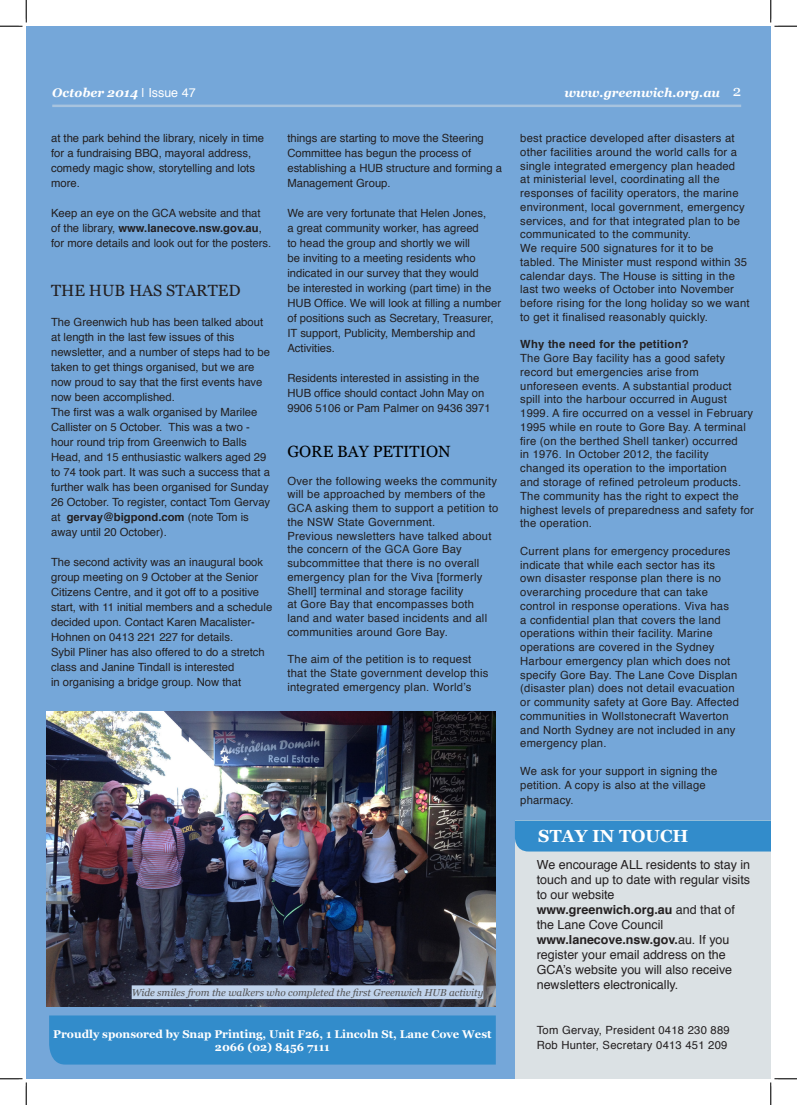
<style>
.page{position:relative;width:797px;height:1105px;background:#fff}
.page>*{position:absolute;margin:0;border:0;box-sizing:border-box;transform-origin:0 0}
.Based_to_gridline{font:700 17.5px "Georgia";color:#fff}
.t1{font:16.25px "Georgia";color:#231f20}
.t2{font:16.25px "Georgia";color:#000}
.t3{font:12.5px/15px "Helvetica";color:#231f20}
.t4{font:italic 700 12.5px "Georgia";color:#fff}
.t5{font:11.25px/13.8px "Helvetica";letter-spacing:.02em;color:#231f20}
.t6{font:11.25px/15px "Helvetica";color:#231f20}
.Based_to_gridline-2{font:700 11.25px/13.5px "Georgia";color:#fff;text-align:center}
.t7{font:700 11.25px "Helvetica";letter-spacing:.02em;color:#231f20}
.t8{font:italic 10px "Georgia";color:#535355}
.s1{font-family:"Helvetica";font-weight:400;font-style:normal}
.s2{font-weight:400;font-style:normal;font-size:15px}
.s3{font-weight:700}
</style>
<div class="page">
<div style="left:26px;top:26px;width:744px;height:1053px;background:#75a7d9"></div>
<hr style="left:52px;top:105px;width:689px;height:2px;background:#dbe1e4">
<div style="left:515px;top:820px;width:255px;height:259px;background:#dbe1e4"></div>
<div style="left:515px;top:820px;width:255px;height:31px;background:#328ccb"></div>
<div style="left:49px;top:1015px;width:447px;height:49px;background:#328ccb"></div>
<img style="left:46px;top:712px;width:450px;height:295px">
<div style="left:132px;top:985px;width:351px;height:14px;background:#c0d3ec"></div>
<svg style="left:0;top:0;width:27px;height:27px"></svg>
<svg style="left:0;top:1078px;width:27px;height:27px"></svg>
<svg style="left:770px;top:0;width:27px;height:27px"></svg>
<svg style="left:770px;top:1078px;width:27px;height:27px"></svg>
<p class="t4" style="left:52px;top:85px;width:145px">October 2014 <span class="s1">| Issue 47</span></p>
<p class="t4" style="left:564px;top:84px;width:178px">www.greenwich.org.au <span class="s2">2</span></p>
<p class="t6" style="left:51px;top:131px;width:215px">at the park behind the library, nicely in time for a fundraising BBQ, mayoral address, comedy magic show, storytelling and lots more.</p>
<p class="t6" style="left:51px;top:206px;width:222px">Keep an eye on the GCA website and that of the library, <span class="s3">www.lanecove.nsw.gov.au</span>, for more details and look out for the posters.</p>
<p class="t1" style="left:51px;top:281px;width:191px">THE HUB HAS STARTED</p>
<p class="t6" style="left:51px;top:315px;width:220px">The Greenwich hub has been talked about at length in the last few issues of this newsletter, and a number of steps had to be taken to get things organised, but we are now proud to say that the first events have now been accomplished.</p>
<p class="t6" style="left:51px;top:405px;width:221px">The first was a walk organised by Marilee Callister on 5 October. This was a two - hour round trip from Greenwich to Balls Head, and 15 enthusiastic walkers aged 29 to 74 took part. It was such a success that a further walk has been organised for Sunday 26 October. To register, contact Tom Gervay at <span class="s3">gervay@bigpond.com</span> (note Tom is away until 20 October).</p>
<p class="t6" style="left:51px;top:555px;width:223px">The second activity was an inaugural book group meeting on 9 October at the Senior Citizens Centre, and it got off to a positive start, with 11 initial members and a schedule decided upon. Contact Karen Macalister-Hohnen on 0413 221 227 for details.</p>
<p class="t6" style="left:51px;top:645px;width:215px">Sybil Pliner has also offered to do a stretch class and Janine Tindall is interested<br>in organising a bridge group. Now that</p>
<p class="t6" style="left:287px;top:131px;width:216px">things are starting to move the Steering Committee has begun the process of establishing a HUB structure and forming a Management Group.</p>
<p class="t6" style="left:287px;top:206px;width:215px">We are very fortunate that Helen Jones,<br>a great community worker, has agreed<br>to head the group and shortly we will<br>be inviting to a meeting residents who indicated in our survey that they would<br>be interested in working (part time) in the HUB Office. We will look at filling a number of positions such as Secretary, Treasurer, IT support, Publicity, Membership and Activities.</p>
<p class="t6" style="left:287px;top:371px;width:205px">Residents interested in assisting in the<br>HUB office should contact John May on<br>9906 5106 or Pam Palmer on 9436 3971</p>
<p class="t2" style="left:287px;top:442px;width:165px">GORE BAY PETITION</p>
<p class="t5" style="left:287px;top:474px;width:212px">Over the following weeks the community will be approached by members of the GCA asking them to support a petition to the NSW State Government.</p>
<p class="t5" style="left:287px;top:529px;width:206px">Previous newsletters have talked about the concern of the GCA Gore Bay subcommittee that there is no overall emergency plan for the Viva [formerly Shell] terminal and storage facility<br>at Gore Bay that encompasses both land and water based incidents and all communities around Gore Bay.</p>
<p class="t5" style="left:287px;top:653px;width:202px">The aim of the petition is to request that the State government develop this integrated emergency plan. World’s</p>
<p class="t5" style="left:520px;top:132px;width:226px">best practice developed after disasters at other facilities around the world calls for a single integrated emergency plan headed at ministerial level, coordinating all the responses of facility operators, the marine environment, local government, emergency services, and for that integrated plan to be communicated to the community.</p>
<p class="t5" style="left:520px;top:242px;width:231px">We require 500 signatures for it to be tabled. The Minister must respond within 35 calendar days. The House is sitting in the last two weeks of October into November before rising for the long holiday so we want to get it finalised reasonably quickly.</p>
<p class="t7" style="left:520px;top:335px;width:170px">Why the need for the petition?</p>
<p class="t5" style="left:520px;top:352px;width:235px">The Gore Bay facility has a good safety record but emergencies arise from unforeseen events. A substantial product spill into the harbour occurred in August 1999. A fire occurred on a vessel in February 1995 while en route to Gore Bay. A terminal fire (on the berthed Shell tanker) occurred<br>in 1976. In October 2012, the facility changed its operation to the importation<br>and storage of refined petroleum products.<br>The community has the right to expect the highest levels of preparedness and safety for the operation.</p>
<p class="t5" style="left:520px;top:544px;width:220px">Current plans for emergency procedures indicate that while each sector has its own disaster response plan there is no overarching procedure that can take control in response operations. Viva has<br>a confidential plan that covers the land operations within their facility. Marine operations are covered in the Sydney Harbour emergency plan which does not specify Gore Bay. The Lane Cove Displan (disaster plan) does not detail evacuation or community safety at Gore Bay. Affected communities in Wollstonecraft Waverton and North Sydney are not included in any emergency plan.</p>
<p class="t5" style="left:520px;top:764px;width:198px">We ask for your support in signing the petition. A copy is also at the village</p>
<p class="t5" style="left:520px;top:793px;width:55px">pharmacy.</p>
<p class="t8" style="left:132px;top:986px;width:353px">Wide smiles from the walkers who completed the first Greenwich HUB activity</p>
<p class="Based_to_gridline-2" style="left:53px;top:1027px;width:440px">Proudly sponsored by Snap Printing, Unit F26, 1 Lincoln St, Lane Cove West<br>2066 (02) 8456 7111</p>
<p class="Based_to_gridline" style="left:538px;top:824px;width:152px">STAY IN TOUCH</p>
<p class="t3" style="left:536px;top:857px;width:215px;text-align:justify">We encourage ALL residents to stay in touch and up to date with regular visits to our website</p>
<p class="t3" style="left:536px;top:902px;width:200px"><span class="s3">www.greenwich.org.au</span> and that of the Lane Cove Council</p>
<p class="t3" style="left:536px;top:932px;width:197px"><span class="s3">www.lanecove.nsw.gov.</span>au. If you register your email address on the GCA’s website you will also receive newsletters electronically.</p>
<p class="t5" style="left:536px;top:1023px;width:194px">Tom Gervay, President 0418 230 889</p>
<p class="t5" style="left:536px;top:1038px;width:192px">Rob Hunter, Secretary 0413 451 209</p>
</div>
